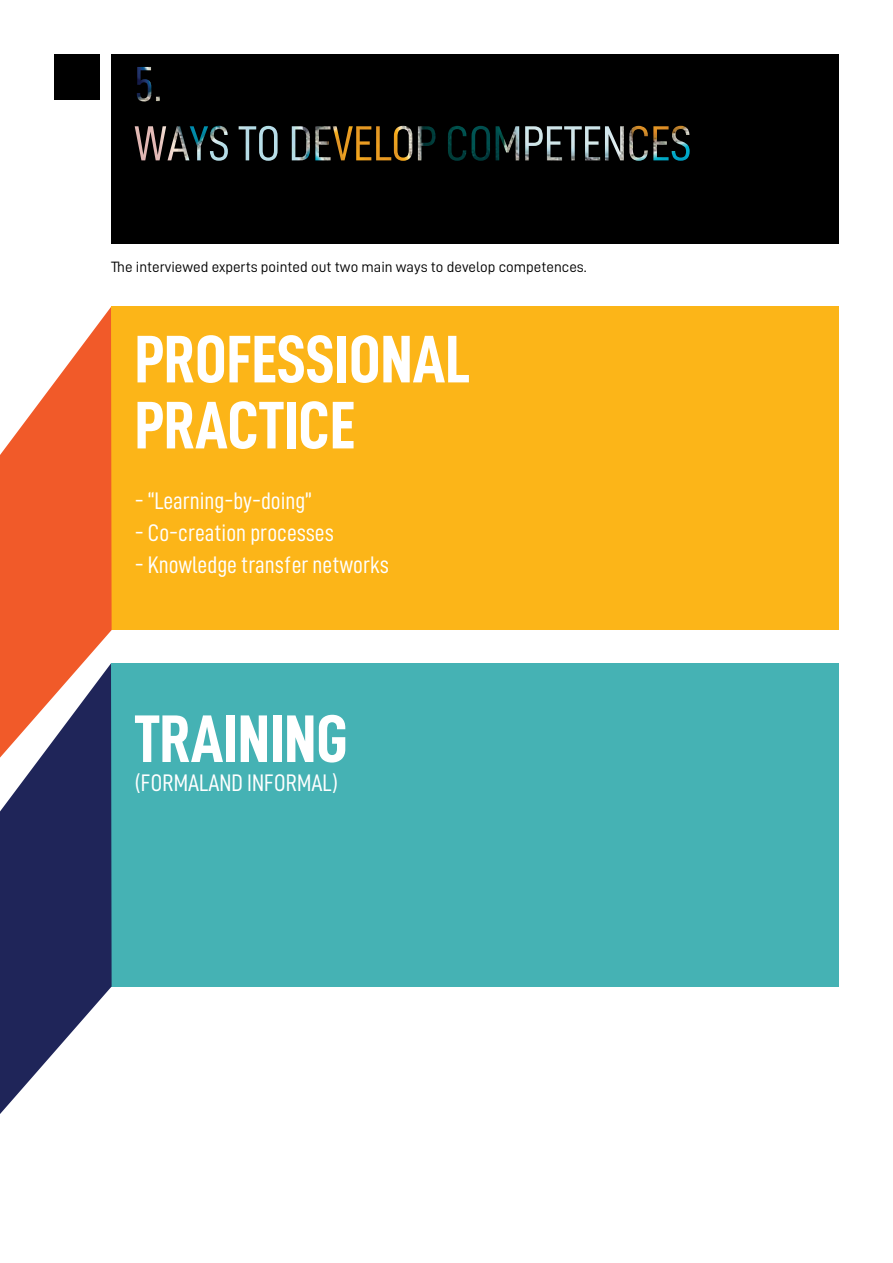
<style>
.page{position:relative;width:893px;height:1263px;background:#fff}
.page>*{position:absolute;margin:0;border:0;box-sizing:border-box;transform-origin:0 0}
.t1{font:67.5px/66px "D DIN Condensed Bold";color:#fff}
.t2{font:24px "D DIN Condensed";color:#fff}
.t3{font:15px "D DIN";color:#000}
</style>
<div class="page">
<div style="left:111px;top:54px;width:728px;height:189px;background:#000"></div>
<div style="left:54px;top:54px;width:46px;height:46px;background:#000"></div>
<div style="left:111px;top:663px;width:728px;height:323px;background:#45b2b4"></div>
<div style="left:111px;top:307px;width:728px;height:323px;background:#fcb518"></div>
<svg style="left:0;top:307px;width:112px;height:356px;fill:#f15a29"></svg>
<svg style="left:0;top:663px;width:112px;height:451px;fill:#1f2559"></svg>
<img style="left:137px;top:67px;width:553px;height:94px">
<p class="t3" style="left:111px;top:258px;width:477px">The interviewed experts pointed out two main ways to develop competences.</p>
<h1 class="t1" style="left:135px;top:325px;width:337px">PROFESSIONAL<br>PRACTICE</h1>
<p class="t2" style="left:135px;top:488px;width:179px">- “Learning-by-doing”</p>
<p class="t2" style="left:135px;top:519px;width:201px">- Co-creation processes</p>
<p class="t2" style="left:135px;top:551px;width:256px">- Knowledge transfer networks</p>
<h1 class="t1" style="left:135px;top:704px;width:215px">TRAINING</h1>
<p class="t2" style="left:135px;top:769px;width:205px">(FORMALAND INFORMAL)</p>
</div>
